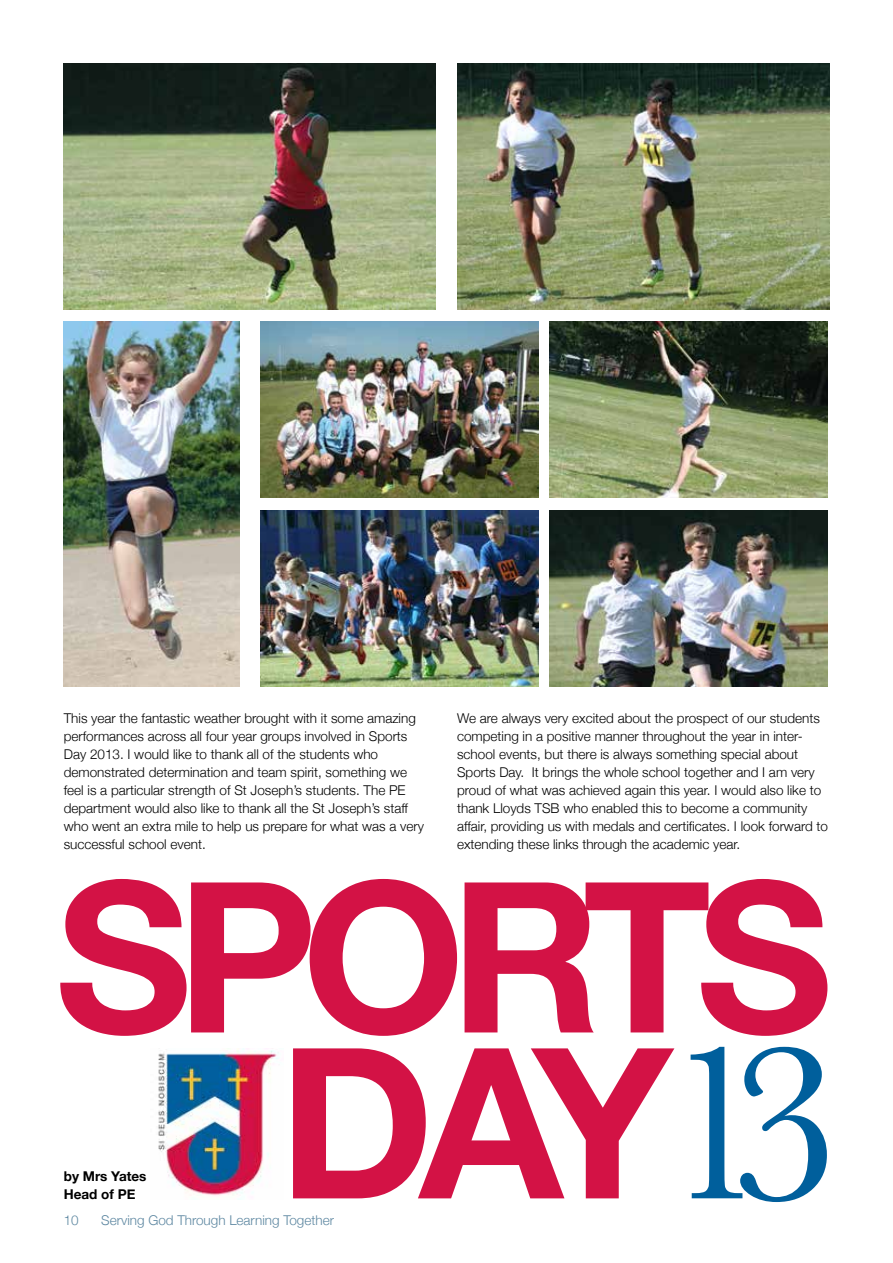
<style>
.page{position:relative;width:893px;height:1263px;background:#fff}
.page>*{position:absolute;margin:0;border:0;box-sizing:border-box;transform-origin:0 0}
.t1{font:700 210px/165.9px "Helvetica Neue";letter-spacing:-.07em;color:#d31245;text-align:right}
.t2{font:300 13.5px/18px "Helvetica Neue";color:#000}
.t3{font:300 13.5px "Helvetica Neue";color:#5d87a1}
.t4{font:700 13.5px/18px "Helvetica Neue";color:#000}
.s1{font-family:"Baskerville";font-weight:400;font-size:231px;color:#005f9c}
</style>
<div class="page">
<img style="left:158px;top:1048px;width:121px;height:148px">
<img style="left:260px;top:321px;width:278px;height:176px">
<img style="left:260px;top:510px;width:278px;height:177px">
<img style="left:549px;top:321px;width:278px;height:176px">
<img style="left:549px;top:510px;width:278px;height:177px">
<img style="left:64px;top:321px;width:175px;height:366px">
<img style="left:457px;top:64px;width:372px;height:245px">
<img style="left:64px;top:64px;width:372px;height:245px">
<p class="t2" style="left:64px;top:708px;width:362px">This year the fantastic weather brought with it some amazing performances across all four year groups involved in Sports Day 2013. I would like to thank all of the students who demonstrated determination and team spirit, something we feel is a particular strength of St Joseph’s students. The PE department would also like to thank all the St Joseph’s staff who went an extra mile to help us prepare for what was a very successful school event.</p>
<p class="t2" style="left:457px;top:708px;width:372px">We are always very excited about the prospect of our students competing in a positive manner throughout the year in inter&shy;school events, but there is always something special about Sports Day. It brings the whole school together and I am very proud of what was achieved again this year. I would also like to thank Lloyds TSB who enabled this to become a community affair, providing us with medals and certificates. I look forward to extending these links through the academic year.</p>
<h1 class="t1" style="left:55px;top:880px;width:789px">SPORTS<br>DAY<span class="s1">13</span></h1>
<p class="t4" style="left:64px;top:1168px;width:84px">by Mrs Yates<br>Head of PE</p>
<p class="t3" style="left:64px;top:1209px;width:17px">10</p>
<p class="t3" style="left:101px;top:1209px;width:234px">Serving God Through Learning Together</p>
</div>
